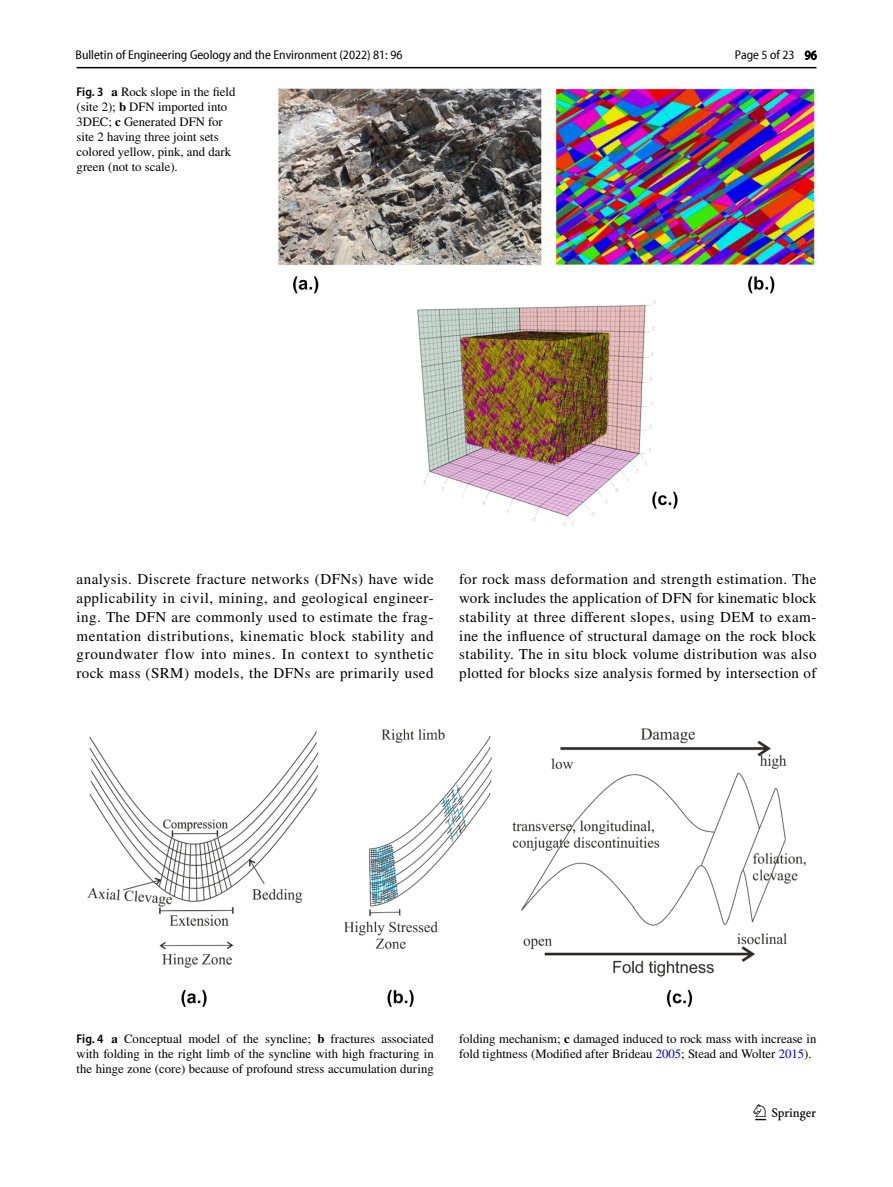
<style>
.page{position:relative;width:893px;height:1187px;background:#fff}
.page>*{position:absolute;margin:0;border:0;box-sizing:border-box;transform-origin:0 0}
.t1{font:22.5px "Springnew Regular 3";color:#000}
.t2{font:15px/18.8px "STIX";letter-spacing:.02em;color:#000;text-align:justify}
.t3{font:12.75px/15px "STIX";color:#000}
.t4{font:semi-condensed 12.75px "Myriad Pro Unic";color:#000}
.s1{font-family:"Myriad Pro";font-weight:600;font-stretch:semi-condensed}
.s2{font-weight:700}
.s3{color:#00f}
</style>
<div class="page">
<hr style="left:77px;top:67px;width:739px;height:1px;background:#000">
<img style="left:278px;top:87px;width:538px;height:439px">
<img style="left:87px;top:728px;width:719px;height:280px">
<p class="t4" style="left:76px;top:50px;width:328px">Bulletin of Engineering Geology and the Environment (2022) 81: 96</p>
<p class="t4" style="left:735px;top:50px;width:83px">Page 5 of 23 96</p>
<p class="t3" style="left:77px;top:85px;width:160px"><span class="s1">Fig. 3</span> <span class="s2">a</span> Rock slope in the field (site 2); <span class="s2">b</span> DFN imported into<br>3DEC; <span class="s2">c</span> Generated DFN for site 2 having three joint sets colored yellow, pink, and dark green (not to scale).</p>
<p class="t2" style="left:77px;top:571px;width:359px">analysis. Discrete fracture networks (DFNs) have wide applicability in civil, mining, and geological engineer&shy;ing. The DFN are commonly used to estimate the frag&shy;mentation distributions, kinematic block stability and groundwater flow into mines. In context to synthetic rock mass (SRM) models, the DFNs are primarily used</p>
<p class="t2" style="left:459px;top:571px;width:359px">for rock mass deformation and strength estimation. The work includes the application of DFN for kinematic block stability at three different slopes, using DEM to exam&shy;ine the influence of structural damage on the rock block stability. The in situ block volume distribution was also plotted for blocks size analysis formed by intersection of</p>
<p class="t3" style="left:77px;top:1032px;width:359px;text-align:justify"><span class="s1">Fig. 4</span> <span class="s2">a</span> Conceptual model of the syncline; <span class="s2">b</span> fractures associated with folding in the right limb of the syncline with high fracturing in the hinge zone (core) because of profound stress accumulation during</p>
<p class="t3" style="left:459px;top:1032px;width:359px">folding mechanism; <span class="s2">c</span> damaged induced to rock mass with increase in fold tightness (Modified after Brideau <span class="s3">2005</span>; Stead and Wolter <span class="s3">2015</span>).</p>
<h1 class="t1" style="left:755px;top:1104px;width:62px">1 3</h1>
</div>
